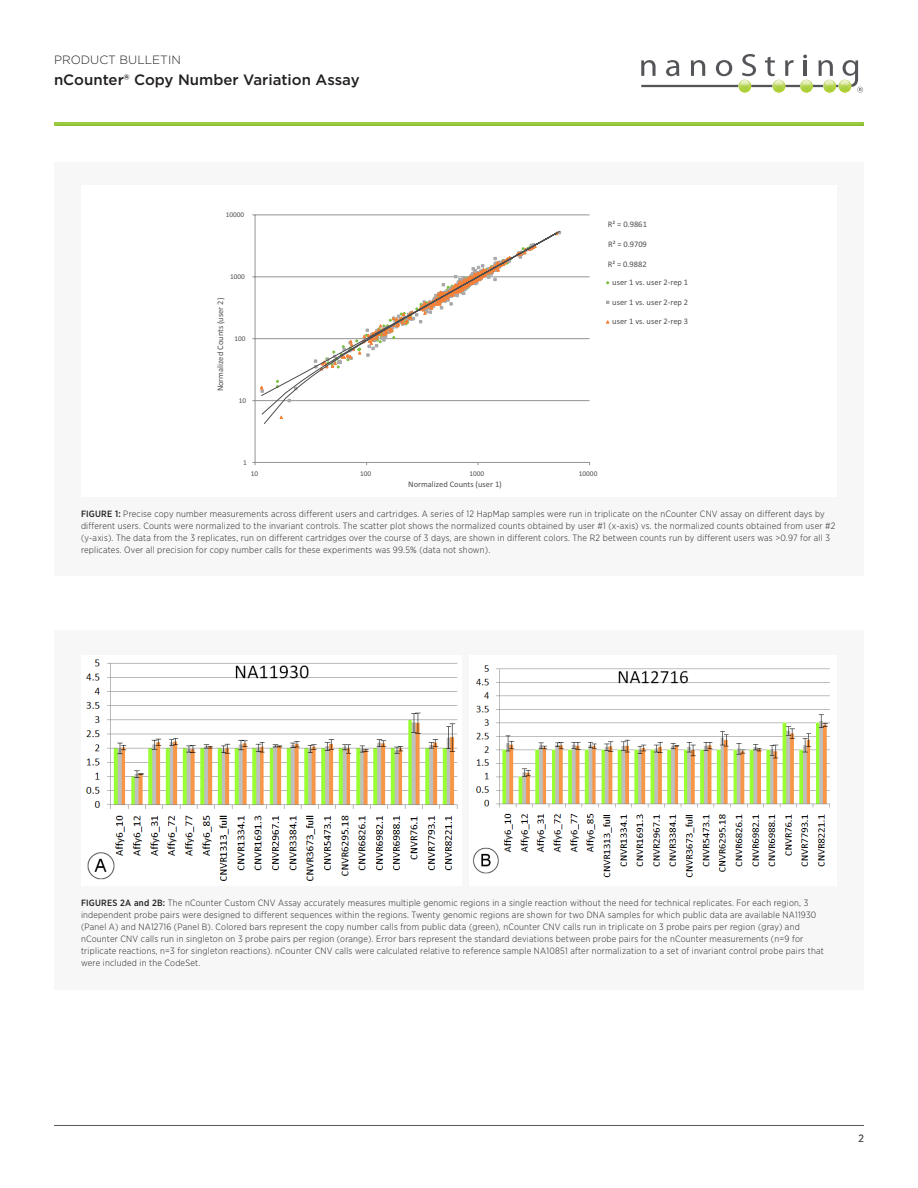
<style>
.page{position:relative;width:918px;height:1188px;background:#fff}
.page>*{position:absolute;margin:0;border:0;box-sizing:border-box;transform-origin:0 0}
.t1{font:500 15px "Gotham";color:#231f20}
.t2{font:300 12px "Gotham";color:#231f20}
.t3{font:10.5px "Gotham Narrow";color:#56565b}
.t4{font:300 9.15px/12px "Gotham Narrow";letter-spacing:.025em;color:#231f20}
.t5{font:8.55px "Calibri";color:#4f4e50}
.t6{font:7.2px "Calibri";letter-spacing:-.005em;color:#4f4e50}
.s1{font-weight:500}
</style>
<div class="page">
<div style="left:52px;top:122px;width:813px;height:6px;background:#231f20;opacity:.1"></div>
<hr style="left:54px;top:1125px;width:810px;height:1px;background:#56565b">
<div style="left:54px;top:162px;width:810px;height:414px;background:#f7f7f7"></div>
<div style="left:81px;top:185px;width:756px;height:312px;background:#fff"></div>
<hr style="left:255px;top:400px;width:335px;height:1px;background:#949494">
<hr style="left:255px;top:338px;width:335px;height:1px;background:#949494">
<hr style="left:255px;top:277px;width:335px;height:1px;background:#949494">
<hr style="left:255px;top:215px;width:335px;height:1px;background:#949494">
<hr style="left:255px;top:215px;width:1px;height:247px;background:#949494">
<hr style="left:255px;top:462px;width:335px;height:1px;background:#949494">
<svg style="left:261px;top:231px;width:299px;height:193px"></svg>
<svg style="left:606px;top:320px;width:4px;height:4px"></svg>
<div style="left:54px;top:630px;width:810px;height:360px;background:#f7f7f7"></div>
<img style="left:86px;top:659px;width:372px;height:222px">
<div style="left:469px;top:656px;width:368px;height:230px;background:#fff"></div>
<img style="left:472px;top:665px;width:358px;height:213px">
<svg style="left:641px;top:54px;width:222px;height:39px"></svg>
<h2 class="t2" style="left:54px;top:52px;width:128px">PRODUCT BULLETIN</h2>
<h1 class="t1" style="left:54px;top:69px;width:307px">nCounter® Copy Number Variation Assay</h1>
<p class="t6" style="left:226px;top:211px;width:20px">10000</p>
<p class="t6" style="left:230px;top:272px;width:16px">1000</p>
<p class="t5" style="left:215px;top:391px;width:95px;rotate:-90deg">Normalized Counts (user 2)</p>
<p class="t6" style="left:234px;top:334px;width:13px">100</p>
<p class="t6" style="left:239px;top:396px;width:9px">10</p>
<p class="t5" style="left:608px;top:219px;width:41px">R² = 0.9861</p>
<p class="t5" style="left:608px;top:239px;width:40px">R² = 0.9709</p>
<p class="t5" style="left:608px;top:259px;width:40px">R² = 0.9882</p>
<p class="t5" style="left:612px;top:277px;width:77px">user 1 vs. user 2-rep 1</p>
<p class="t5" style="left:612px;top:297px;width:77px">user 1 vs. user 2-rep 2</p>
<p class="t5" style="left:612px;top:316px;width:77px">user 1 vs. user 2-rep 3</p>
<p class="t6" style="left:243px;top:458px;width:5px">1</p>
<p class="t6" style="left:251px;top:469px;width:9px">10</p>
<p class="t6" style="left:360px;top:469px;width:13px">100</p>
<p class="t6" style="left:470px;top:469px;width:16px">1000</p>
<p class="t6" style="left:579px;top:469px;width:20px">10000</p>
<p class="t5" style="left:408px;top:479px;width:95px">Normalized Counts (user 1)</p>
<p class="t4" style="left:81px;top:508px;width:756px"><span class="s1">FIGURE 1:</span> Precise copy number measurements across different users and cartridges. A series of 12 HapMap samples were run in triplicate on the nCounter CNV assay on different days by different users. Counts were normalized to the invariant controls. The scatter plot shows the normalized counts obtained by user #1 (x-axis) vs. the normalized counts obtained from user #2 (y-axis). The data from the 3 replicates, run on different cartridges over the course of 3 days, are shown in different colors. The R2 between counts run by different users was &gt;0.97 for all 3 replicates. Over all precision for copy number calls for these experiments was 99.5% (data not shown).</p>
<p class="t4" style="left:81px;top:897px;width:744px"><span class="s1">FIGURES 2A and 2B:</span> The nCounter Custom CNV Assay accurately measures multiple genomic regions in a single reaction without the need for technical replicates. For each region, 3 independent probe pairs were designed to different sequences within the regions. Twenty genomic regions are shown for two DNA samples for which public data are available NA11930 (Panel A) and NA12716 (Panel B). Colored bars represent the copy number calls from public data (green), nCounter CNV calls run in triplicate on 3 probe pairs per region (gray) and nCounter CNV calls run in singleton on 3 probe pairs per region (orange). Error bars represent the standard deviations between probe pairs for the nCounter measurements (n=9 for triplicate reactions, n=3 for singleton reactions). nCounter CNV calls were calculated relative to reference sample NA10851 after normalization to a set of invariant control probe pairs that were included in the CodeSet.</p>
<p class="t3" style="left:859px;top:1132px;width:7px">2</p>
</div>
